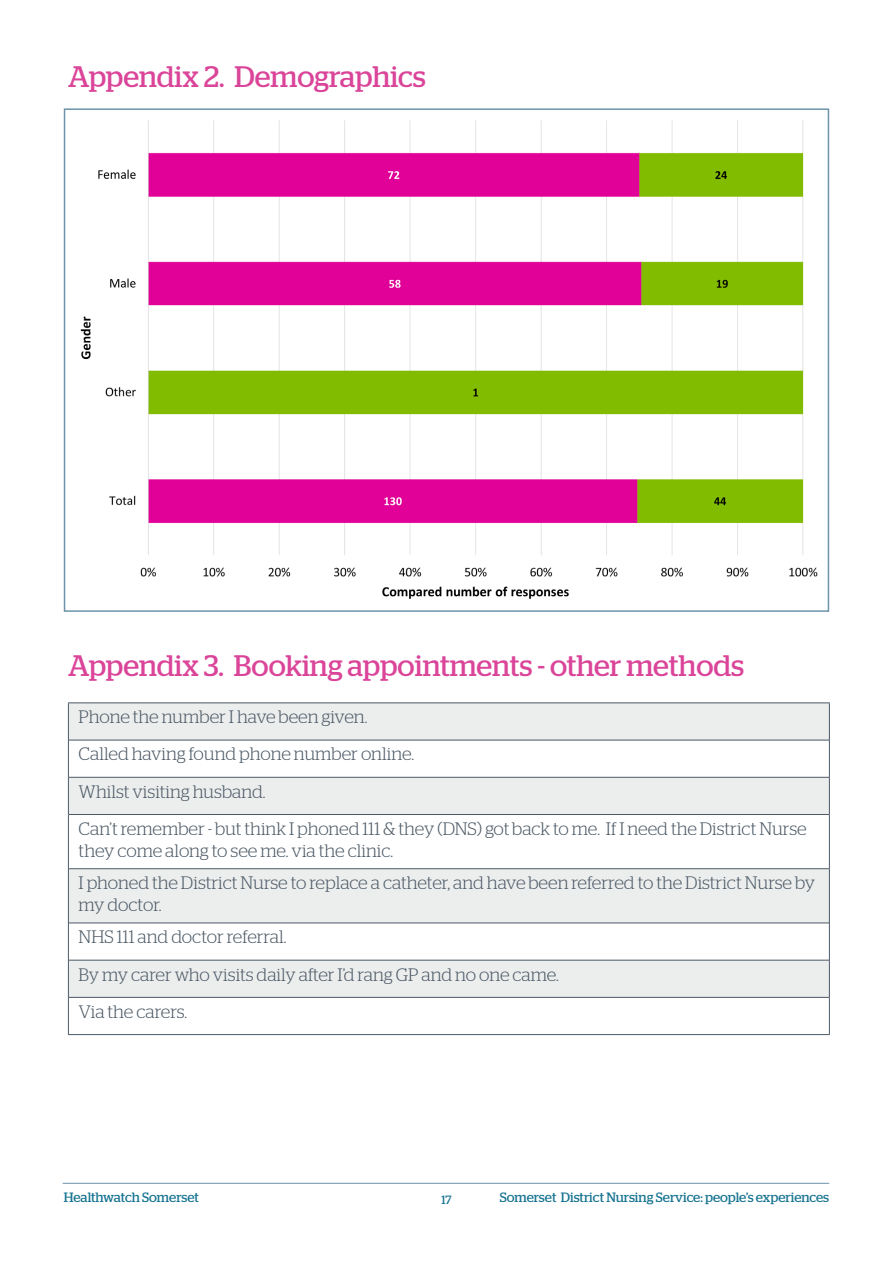
<style>
.page{position:relative;width:893px;height:1263px;background:#fff}
.page>*{position:absolute;margin:0;border:0;box-sizing:border-box;transform-origin:0 0}
.t1{font:29.7px "Stag";color:#da4599}
.Content_paragraphs{font:300 18px/21.6px "Stag";color:#4c5965}
.t2{font:13.5px "Stag";color:#167390}
.t3{font:12px "Stag";color:#167390}
</style>
<div class="page">
<hr style="left:63px;top:1183px;width:766px;height:1px;background:#6e94ab">
<img style="left:80px;top:120px;width:738px;height:479px">
<svg style="left:69px;top:703px;width:760px;height:294px;fill:#eceeee"></svg>
<hr style="left:69px;top:740px;width:760px;height:1px;background:#4c5965">
<hr style="left:69px;top:777px;width:760px;height:1px;background:#4c5965">
<hr style="left:69px;top:814px;width:760px;height:1px;background:#4c5965">
<hr style="left:69px;top:868px;width:760px;height:1px;background:#4c5965">
<hr style="left:69px;top:923px;width:760px;height:1px;background:#4c5965">
<hr style="left:69px;top:960px;width:760px;height:1px;background:#4c5965">
<hr style="left:69px;top:997px;width:760px;height:1px;background:#4c5965">
<hr style="left:68px;top:702px;width:762px;height:1px;background:#4c5965">
<hr style="left:68px;top:703px;width:1px;height:37px;background:#4c5965">
<hr style="left:829px;top:703px;width:1px;height:37px;background:#4c5965">
<hr style="left:68px;top:740px;width:1px;height:37px;background:#4c5965">
<hr style="left:829px;top:740px;width:1px;height:37px;background:#4c5965">
<hr style="left:68px;top:777px;width:1px;height:37px;background:#4c5965">
<hr style="left:829px;top:777px;width:1px;height:37px;background:#4c5965">
<hr style="left:68px;top:814px;width:1px;height:55px;background:#4c5965">
<hr style="left:829px;top:814px;width:1px;height:55px;background:#4c5965">
<hr style="left:68px;top:869px;width:1px;height:54px;background:#4c5965">
<hr style="left:829px;top:869px;width:1px;height:54px;background:#4c5965">
<hr style="left:68px;top:923px;width:1px;height:37px;background:#4c5965">
<hr style="left:829px;top:923px;width:1px;height:37px;background:#4c5965">
<hr style="left:68px;top:960px;width:1px;height:37px;background:#4c5965">
<hr style="left:829px;top:960px;width:1px;height:37px;background:#4c5965">
<hr style="left:68px;top:997px;width:1px;height:37px;background:#4c5965">
<hr style="left:829px;top:997px;width:1px;height:37px;background:#4c5965">
<hr style="left:68px;top:1034px;width:762px;height:1px;background:#4c5965">
<p class="t1" style="left:68px;top:59px;width:359px">Appendix 2. Demographics</p>
<p class="t1" style="left:68px;top:649px;width:678px">Appendix 3. Booking appointments - other methods</p>
<p class="Content_paragraphs" style="left:79px;top:706px;width:290px">Phone the number I have been given.</p>
<p class="Content_paragraphs" style="left:79px;top:743px;width:337px">Called having found phone number online.</p>
<p class="Content_paragraphs" style="left:79px;top:780px;width:189px">Whilst visiting husband.</p>
<p class="Content_paragraphs" style="left:79px;top:817px;width:730px">Can’t remember - but think I phoned 111 &amp; they (DNS) got back to me. If I need the District Nurse they come along to see me. via the clinic.</p>
<p class="Content_paragraphs" style="left:79px;top:872px;width:738px">I phoned the District Nurse to replace a catheter, and have been referred to the District Nurse by my doctor.</p>
<p class="Content_paragraphs" style="left:79px;top:926px;width:209px">NHS 111 and doctor referral.</p>
<p class="Content_paragraphs" style="left:79px;top:963px;width:482px">By my carer who visits daily after I’d rang GP and no one came.</p>
<p class="Content_paragraphs" style="left:79px;top:1000px;width:110px">Via the carers.</p>
<p class="t2" style="left:64px;top:1189px;width:137px">Healthwatch Somerset</p>
<p class="t3" style="left:441px;top:1193px;width:12px">17</p>
<p class="t2" style="left:500px;top:1189px;width:331px">Somerset District Nursing Service: people’s experiences</p>
</div>
